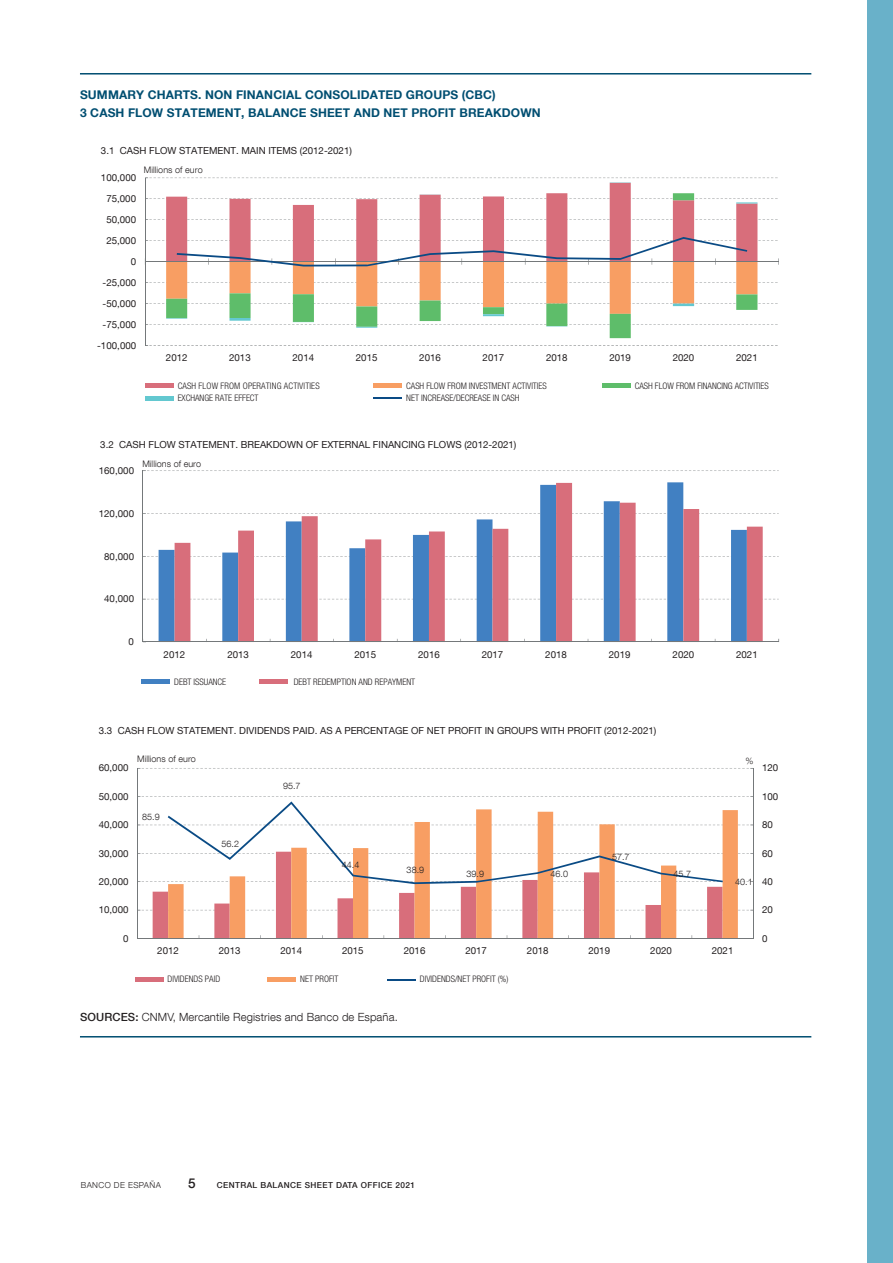
<style>
.page{position:relative;width:893px;height:1263px;background:#fff}
.page>*{position:absolute;margin:0;border:0;box-sizing:border-box;transform-origin:0 0}
.t1{font:500 13.5px "Bd E Neue Helvetica";color:#231f20}
.t2{font:700 12px/18px "Bd E Neue Helvetica";letter-spacing:.01em;color:#004e71}
.t3{font:300 11.25px "Bd E Neue Helvetica";letter-spacing:.01em;color:#231f20}
.t4{font:9.75px "Bd E Neue Helvetica";color:#231f20}
.t5{font:300 condensed 9px "Bd E Neue Helvetica";color:#231f20}
.t6{font:300 9px "Bd E Neue Helvetica";letter-spacing:.005em;color:#231f20}
.t7{font:500 8.25px "Bd E Neue Helvetica";letter-spacing:.05em;color:#231f20}
.t8{font:300 8.25px "Bd E Neue Helvetica";letter-spacing:.05em;color:#231f20}
.s1{font-weight:500}
</style>
<div class="page">
<div style="left:867px;top:0;width:26px;height:1263px;background:#69b1c9"></div>
<hr style="left:80px;top:73px;width:731px;height:2px;background:#004e71">
<hr style="left:80px;top:1036px;width:731px;height:1px;background:#004e71">
<svg style="left:144px;top:470px;width:635px;height:129px"></svg>
<svg style="left:159px;top:482px;width:588px;height:160px"></svg>
<svg style="left:175px;top:483px;width:588px;height:159px"></svg>
<hr style="left:143px;top:471px;width:1px;height:171px;background:#74787a">
<hr style="left:143px;top:642px;width:636px;height:1px;background:#74787a">
<hr style="left:141px;top:680px;width:29px;height:4px;background:#4180c2">
<hr style="left:259px;top:680px;width:29px;height:4px;background:#d86e7b">
<svg style="left:148px;top:178px;width:630px;height:168px"></svg>
<svg style="left:166px;top:183px;width:591px;height:10px"></svg>
<svg style="left:166px;top:193px;width:591px;height:145px"></svg>
<svg style="left:420px;top:194px;width:21px;height:1px"></svg>
<svg style="left:610px;top:182px;width:21px;height:1px"></svg>
<svg style="left:736px;top:202px;width:21px;height:1px"></svg>
<hr style="left:145px;top:178px;width:1px;height:167px;background:#74787a">
<hr style="left:145px;top:261px;width:634px;height:1px;background:#74787a">
<svg style="left:166px;top:237px;width:591px;height:91px"></svg>
<div style="left:145px;top:383px;width:29px;height:5px;background:#d86e7b"></div>
<div style="left:373px;top:383px;width:29px;height:5px;background:#f89e63"></div>
<div style="left:602px;top:383px;width:29px;height:5px;background:#5ebd6a"></div>
<hr style="left:145px;top:396px;width:29px;height:4px;background:#63c8d0">
<hr style="left:373px;top:397px;width:29px;height:2px;background:#0a4b85">
<svg style="left:138px;top:768px;width:615px;height:142px"></svg>
<svg style="left:153px;top:852px;width:15px;height:86px"></svg>
<svg style="left:168px;top:809px;width:570px;height:129px"></svg>
<hr style="left:753px;top:768px;width:1px;height:170px;background:#74787a">
<hr style="left:137px;top:768px;width:1px;height:170px;background:#74787a">
<hr style="left:137px;top:938px;width:616px;height:1px;background:#74787a">
<svg style="left:168px;top:801px;width:555px;height:83px"></svg>
<div style="left:135px;top:977px;width:29px;height:5px;background:#d86e7b"></div>
<div style="left:268px;top:977px;width:28px;height:5px;background:#f89e63"></div>
<hr style="left:387px;top:978px;width:29px;height:2px;background:#0a4b85">
<p class="t2" style="left:80px;top:85px;width:462px">SUMMARY CHARTS. NON FINANCIAL CONSOLIDATED GROUPS (CBC)<br>3 CASH FLOW STATEMENT, BALANCE SHEET AND NET PROFIT BREAKDOWN</p>
<p class="t4" style="left:101px;top:144px;width:252px">3.1 CASH FLOW STATEMENT. MAIN ITEMS (2012-2021)</p>
<p class="t4" style="left:101px;top:171px;width:37px">100,000</p>
<p class="t4" style="left:106px;top:192px;width:31px">75,000</p>
<p class="t4" style="left:106px;top:213px;width:31px">50,000</p>
<p class="t4" style="left:106px;top:234px;width:31px">25,000</p>
<p class="t4" style="left:131px;top:255px;width:7px">0</p>
<p class="t4" style="left:103px;top:276px;width:35px">-25,000</p>
<p class="t4" style="left:103px;top:297px;width:35px">-50,000</p>
<p class="t4" style="left:103px;top:318px;width:35px">-75,000</p>
<p class="t4" style="left:97px;top:339px;width:41px">-100,000</p>
<p class="t6" style="left:144px;top:164px;width:60px">Millions of euro</p>
<p class="t4" style="left:166px;top:351px;width:23px">2012</p>
<p class="t4" style="left:229px;top:351px;width:23px">2013</p>
<p class="t4" style="left:293px;top:351px;width:23px">2014</p>
<p class="t4" style="left:356px;top:351px;width:23px">2015</p>
<p class="t4" style="left:419px;top:351px;width:23px">2016</p>
<p class="t4" style="left:483px;top:351px;width:23px">2017</p>
<p class="t4" style="left:546px;top:351px;width:23px">2018</p>
<p class="t4" style="left:609px;top:351px;width:23px">2019</p>
<p class="t4" style="left:673px;top:351px;width:23px">2020</p>
<p class="t4" style="left:736px;top:351px;width:23px">2021</p>
<p class="t5" style="left:178px;top:380px;width:144px">CASH FLOW FROM OPERATING ACTIVITIES</p>
<p class="t5" style="left:406px;top:380px;width:142px">CASH FLOW FROM INVESTMENT ACTIVITIES</p>
<p class="t5" style="left:635px;top:380px;width:135px">CASH FLOW FROM FINANCING ACTIVITIES</p>
<p class="t5" style="left:178px;top:393px;width:82px">EXCHANGE RATE EFFECT</p>
<p class="t5" style="left:406px;top:393px;width:115px">NET INCREASE/DECREASE IN CASH</p>
<p class="t4" style="left:100px;top:439px;width:418px">3.2 CASH FLOW STATEMENT. BREAKDOWN OF EXTERNAL FINANCING FLOWS (2012-2021)</p>
<p class="t6" style="left:142px;top:458px;width:60px">Millions of euro</p>
<p class="t4" style="left:99px;top:464px;width:37px">160,000</p>
<p class="t4" style="left:99px;top:507px;width:37px">120,000</p>
<p class="t4" style="left:104px;top:550px;width:31px">80,000</p>
<p class="t4" style="left:104px;top:593px;width:31px">40,000</p>
<p class="t4" style="left:129px;top:636px;width:7px">0</p>
<p class="t4" style="left:164px;top:648px;width:23px">2012</p>
<p class="t4" style="left:227px;top:648px;width:23px">2013</p>
<p class="t4" style="left:291px;top:648px;width:23px">2014</p>
<p class="t4" style="left:354px;top:648px;width:23px">2015</p>
<p class="t4" style="left:418px;top:648px;width:23px">2016</p>
<p class="t4" style="left:482px;top:648px;width:23px">2017</p>
<p class="t4" style="left:545px;top:648px;width:23px">2018</p>
<p class="t4" style="left:609px;top:648px;width:23px">2019</p>
<p class="t4" style="left:673px;top:648px;width:23px">2020</p>
<p class="t4" style="left:736px;top:648px;width:23px">2021</p>
<p class="t5" style="left:174px;top:676px;width:54px">DEBT ISSUANCE</p>
<p class="t5" style="left:294px;top:676px;width:123px">DEBT REDEMPTION AND REPAYMENT</p>
<p class="t4" style="left:99px;top:725px;width:559px">3.3 CASH FLOW STATEMENT. DIVIDENDS PAID. AS A PERCENTAGE OF NET PROFIT IN GROUPS WITH PROFIT (2012-2021)</p>
<p class="t4" style="left:99px;top:762px;width:31px">60,000</p>
<p class="t4" style="left:99px;top:790px;width:31px">50,000</p>
<p class="t4" style="left:99px;top:819px;width:31px">40,000</p>
<p class="t4" style="left:99px;top:847px;width:31px">30,000</p>
<p class="t4" style="left:99px;top:875px;width:31px">20,000</p>
<p class="t4" style="left:99px;top:904px;width:31px">10,000</p>
<p class="t4" style="left:123px;top:932px;width:7px">0</p>
<p class="t6" style="left:137px;top:753px;width:60px">Millions of euro</p>
<p class="t6" style="left:745px;top:755px;width:10px">%</p>
<p class="t6" style="left:142px;top:811px;width:19px">85.9</p>
<p class="t6" style="left:222px;top:838px;width:19px">56.2</p>
<p class="t6" style="left:283px;top:781px;width:19px">95.7</p>
<p class="t6" style="left:342px;top:859px;width:19px">44.4</p>
<p class="t6" style="left:407px;top:865px;width:19px">38.9</p>
<p class="t6" style="left:467px;top:868px;width:19px">39.9</p>
<p class="t6" style="left:550px;top:868px;width:19px">46.0</p>
<p class="t6" style="left:612px;top:851px;width:19px">57.7</p>
<p class="t6" style="left:674px;top:868px;width:19px">45.7</p>
<p class="t6" style="left:735px;top:876px;width:19px">40.1</p>
<p class="t4" style="left:157px;top:944px;width:23px">2012</p>
<p class="t4" style="left:219px;top:944px;width:23px">2013</p>
<p class="t4" style="left:280px;top:944px;width:23px">2014</p>
<p class="t4" style="left:342px;top:944px;width:23px">2015</p>
<p class="t4" style="left:404px;top:944px;width:23px">2016</p>
<p class="t4" style="left:465px;top:944px;width:23px">2017</p>
<p class="t4" style="left:527px;top:944px;width:23px">2018</p>
<p class="t4" style="left:588px;top:944px;width:23px">2019</p>
<p class="t4" style="left:650px;top:944px;width:23px">2020</p>
<p class="t4" style="left:712px;top:944px;width:23px">2021</p>
<p class="t5" style="left:168px;top:974px;width:54px">DIVIDENDS PAID</p>
<p class="t5" style="left:300px;top:974px;width:40px">NET PROFIT</p>
<p class="t5" style="left:420px;top:974px;width:90px">DIVIDENDS/NET PROFIT (%)</p>
<p class="t4" style="left:762px;top:762px;width:18px">120</p>
<p class="t4" style="left:762px;top:790px;width:18px">100</p>
<p class="t4" style="left:762px;top:819px;width:12px">80</p>
<p class="t4" style="left:762px;top:847px;width:12px">60</p>
<p class="t4" style="left:762px;top:875px;width:12px">40</p>
<p class="t4" style="left:762px;top:904px;width:12px">20</p>
<p class="t4" style="left:762px;top:932px;width:7px">0</p>
<p class="t3" style="left:80px;top:1010px;width:319px"><span class="s1">SOURCES:</span> CNMV, Mercantile Registries and Banco de España.</p>
<p class="t8" style="left:81px;top:1180px;width:82px">BANCO DE ESPAÑA</p>
<h1 class="t1" style="left:188px;top:1175px;width:9px">5</h1>
<p class="t7" style="left:217px;top:1180px;width:200px">CENTRAL BALANCE SHEET DATA OFFICE 2021</p>
</div>
